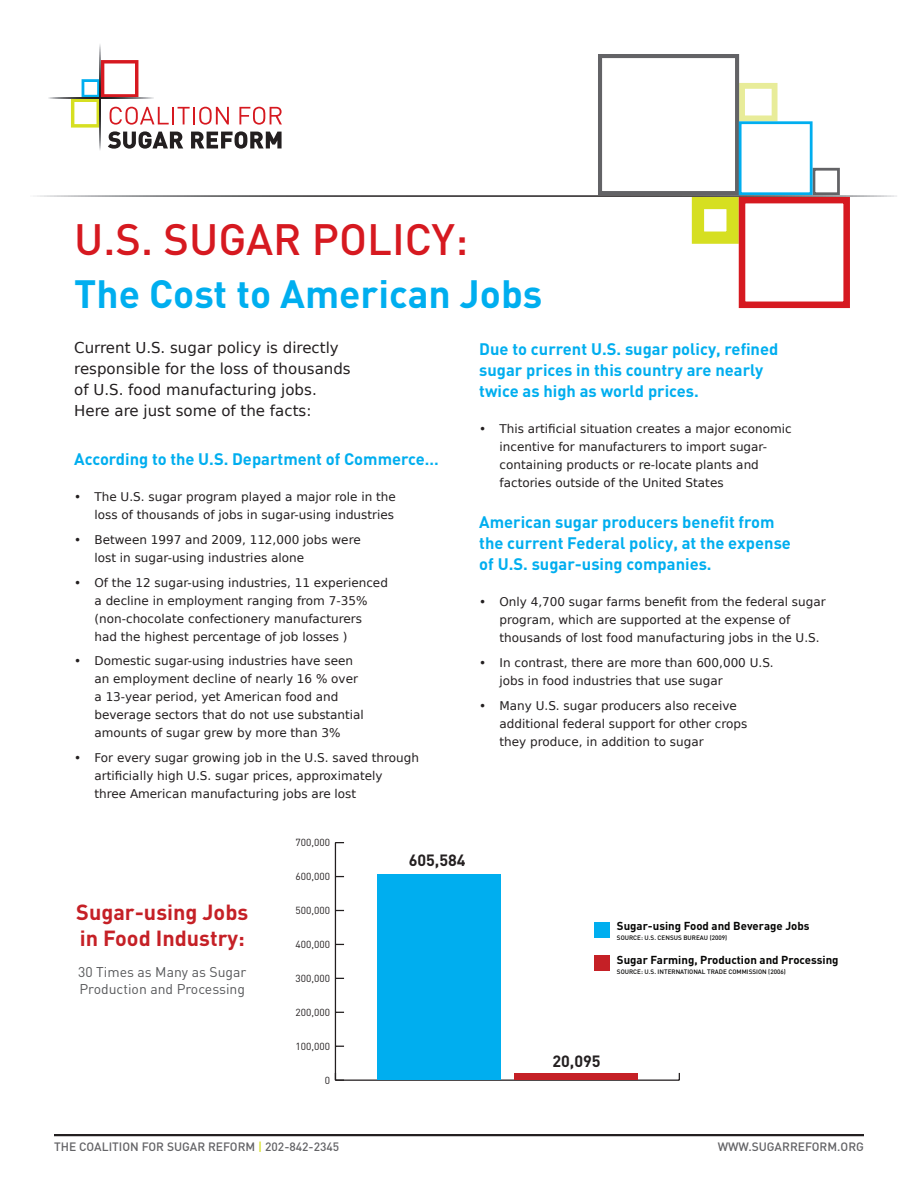
<style>
.page{position:relative;width:918px;height:1188px;background:#fff}
.page>*{position:absolute;margin:0;border:0;box-sizing:border-box;transform-origin:0 0}
.t1{font:500 43.35px "DIN";color:#d61920}
.t2{font:700 39px "DIN";color:#00aeef}
.t3{font:700 21.6px/26px "DIN";color:#c52026}
.t4{font:700 16.5px/21px "DIN";color:#00aeef}
.t5{font:700 16.05px "DIN";color:#231f20}
.t6{font:15px/21px "Bitstream Vera Sans";color:#231f20}
.t7{font:13.95px/16.8px "DIN";color:#57585a}
.t8{font:12px/18px "Bitstream Vera Sans";color:#231f20}
.t9{font:500 12px "DIN";color:#636366}
.t10{font:700 11.4px "DIN";color:#050504}
.t11{font:10.2px "DIN";color:#231f20}
.t12{font:500 6.3px "DIN";color:#050504}
.s1{color:#d6df21}
</style>
<div class="page">
<hr style="left:54px;top:1134px;width:810px;height:2px;background:#231f20">
<svg style="left:48px;top:98px;width:23px;height:1px"></svg>
<svg style="left:100px;top:44px;width:1px;height:106px"></svg>
<svg style="left:71px;top:60px;width:211px;height:89px"></svg>
<svg style="left:739px;top:83px;width:39px;height:38px"></svg>
<div style="left:598px;top:54px;width:141px;height:141px;border:4px solid #636366"></div>
<div style="left:813px;top:168px;width:27px;height:27px;border:3px solid #636366"></div>
<div style="left:692px;top:197px;width:47px;height:47px;border:12px solid #d6df21"></div>
<div style="left:739px;top:197px;width:111px;height:111px;border:7px solid #d61920"></div>
<div style="left:739px;top:121px;width:74px;height:74px;border:3px solid #00aeef"></div>
<hr style="left:335px;top:1080px;width:344px;height:1px;background:#231f20">
<hr style="left:335px;top:843px;width:1px;height:237px;background:#231f20">
<svg style="left:335px;top:1073px;width:9px;height:8px"></svg>
<div style="left:514px;top:1073px;width:124px;height:7px;background:#c52026"></div>
<div style="left:377px;top:875px;width:124px;height:205px;background:#00aeef"></div>
<div style="left:594px;top:922px;width:16px;height:15px;background:#00aeef"></div>
<div style="left:594px;top:956px;width:16px;height:15px;background:#c52026"></div>
<p class="t1" style="left:74px;top:211px;width:396px">U.S. SUGAR POLICY:</p>
<p class="t2" style="left:74px;top:268px;width:470px">The Cost to American Jobs</p>
<p class="t6" style="left:74px;top:337px;width:278px">Current U.S. sugar policy is directly responsible for the loss of thousands of U.S. food manufacturing jobs.<br>Here are just some of the facts:</p>
<p class="t4" style="left:74px;top:448px;width:366px">According to the U.S. Department of Commerce…</p>
<p class="t8" style="left:74px;top:488px;width:323px;text-align:right">• The U.S. sugar program played a major role in the loss of thousands of jobs in sugar-using industries</p>
<p class="t8" style="left:94px;top:531px;width:268px;text-indent:-20px">• Between 1997 and 2009, 112,000 jobs were lost in sugar-using industries alone</p>
<p class="t8" style="left:94px;top:573px;width:295px;text-indent:-20px">• Of the 12 sugar-using industries, 11 experienced a decline in employment ranging from 7-35% (non-chocolate confectionery manufacturers<br>had the highest percentage of job losses )</p>
<p class="t8" style="left:94px;top:652px;width:271px;text-indent:-20px">• Domestic sugar-using industries have seen an employment decline of nearly 16 % over a 13-year period, yet American food and beverage sectors that do not use substantial amounts of sugar grew by more than 3%</p>
<p class="t8" style="left:94px;top:749px;width:326px;text-indent:-20px">• For every sugar growing job in the U.S. saved through artificially high U.S. sugar prices, approximately<br>three American manufacturing jobs are lost</p>
<p class="t4" style="left:479px;top:338px;width:301px">Due to current U.S. sugar policy, refined sugar prices in this country are nearly twice as high as world prices.</p>
<p class="t8" style="left:500px;top:420px;width:294px;text-indent:-20px">• This artificial situation creates a major economic incentive for manufacturers to import sugar&shy;containing products or re-locate plants and factories outside of the United States</p>
<p class="t4" style="left:479px;top:511px;width:313px">American sugar producers benefit from the current Federal policy, at the expense of U.S. sugar-using companies.</p>
<p class="t8" style="left:500px;top:593px;width:328px;text-indent:-20px">• Only 4,700 sugar farms benefit from the federal sugar program, which are supported at the expense of thousands of lost food manufacturing jobs in the U.S.</p>
<p class="t8" style="left:500px;top:654px;width:276px;text-indent:-20px">• In contrast, there are more than 600,000 U.S. jobs in food industries that use sugar</p>
<p class="t8" style="left:500px;top:697px;width:249px;text-indent:-20px">• Many U.S. sugar producers also receive additional federal support for other crops they produce, in addition to sugar</p>
<p class="t11" style="left:296px;top:836px;width:36px">700,000</p>
<p class="t3" style="left:76px;top:899px;width:174px">Sugar-using Jobs in Food Industry:</p>
<p class="t7" style="left:78px;top:963px;width:170px">30 Times as Many as Sugar<br>Production and Processing</p>
<p class="t11" style="left:296px;top:870px;width:36px">600,000</p>
<p class="t11" style="left:296px;top:904px;width:36px">500,000</p>
<p class="t11" style="left:296px;top:938px;width:36px">400,000</p>
<p class="t11" style="left:296px;top:972px;width:36px">300,000</p>
<p class="t11" style="left:296px;top:1006px;width:36px">200,000</p>
<p class="t11" style="left:296px;top:1040px;width:36px">100,000</p>
<p class="t11" style="left:325px;top:1074px;width:7px">0</p>
<p class="t9" style="left:54px;top:1139px;width:287px">THE COALITION FOR SUGAR REFORM <span class="s1">|</span> 202-842-2345</p>
<p class="t5" style="left:409px;top:850px;width:59px">605,584</p>
<p class="t10" style="left:617px;top:919px;width:194px">Sugar-using Food and Beverage Jobs</p>
<p class="t12" style="left:617px;top:934px;width:112px">SOURCE: U.S. CENSUS BUREAU (2009)</p>
<p class="t10" style="left:617px;top:952px;width:223px">Sugar Farming, Production and Processing</p>
<p class="t12" style="left:617px;top:968px;width:170px">SOURCE: U.S. INTERNATIONAL TRADE COMMISSION (2006)</p>
<p class="t5" style="left:552px;top:1050px;width:50px">20,095</p>
<p class="t9" style="left:718px;top:1139px;width:148px">WWW.SUGARREFORM.ORG</p>
</div>
